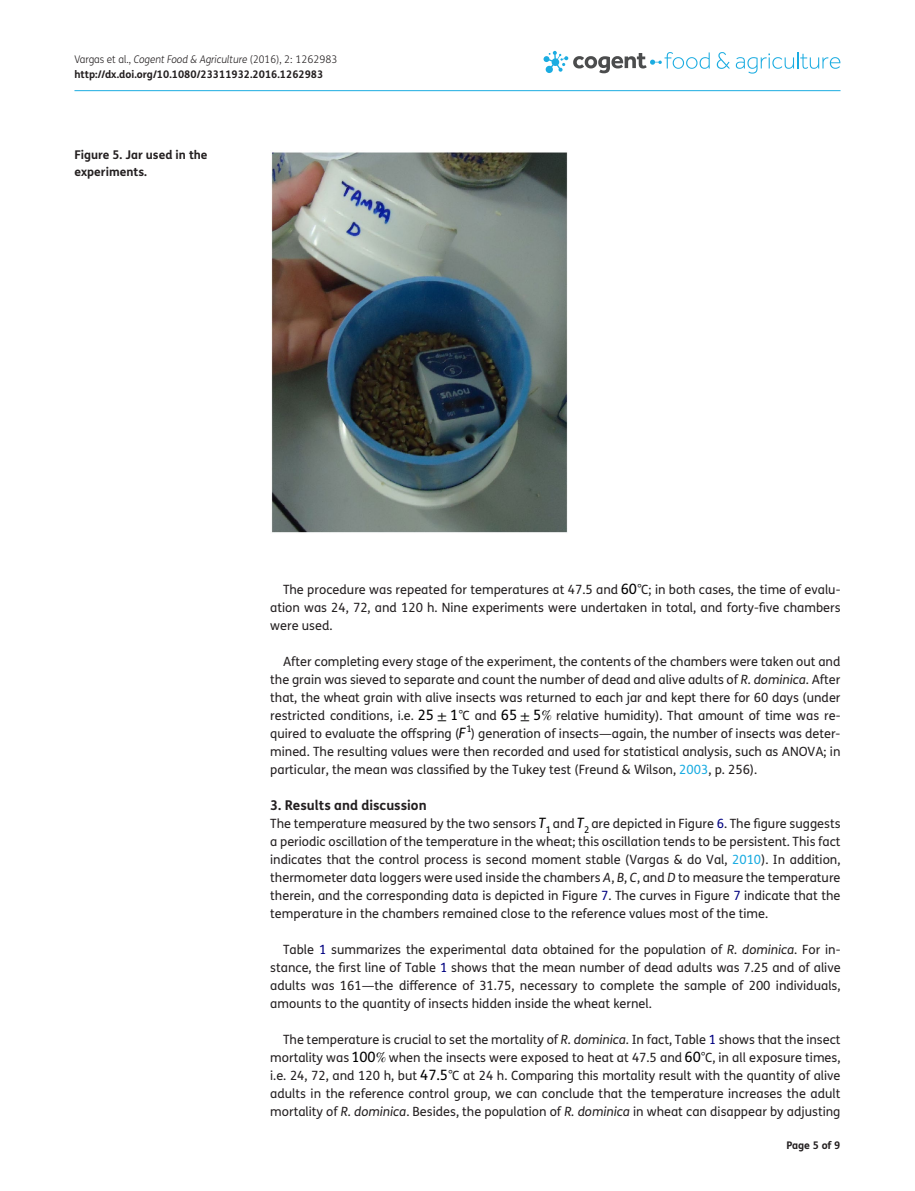
<style>
.page{position:relative;width:915px;height:1191px;background:#fff}
.page>*{position:absolute;margin:0;border:0;box-sizing:border-box;transform-origin:0 0}
.t1{font:700 13.5px "FS Me Pro";color:#231f20}
.t2{font:12.75px/18px "FS Me Pro";color:#231f20}
.t3{font:700 12px/16.5px "FS Me Pro";color:#231f20}
.t4{font:700 10.5px/15px "FS Me Pro";color:#231f20}
.t5{font:9.3px "STIX Math Script";color:#000}
.t6{font:9.3px "FS Me Pro";color:#000}
.s1{font-weight:300}
.s2{font-weight:300;font-style:italic}
.s3{font-style:italic}
.s4{font-size:14.25px;color:#000}
.s5{font-family:"STIX Math";font-size:14.25px;color:#000}
.s6{font-style:italic;font-size:14.25px;color:#000}
.s7{color:#1bace1}
.s8{color:#000080}
</style>
<div class="page">
<hr style="left:74px;top:90px;width:766px;height:1px;background:#1bace1">
<svg style="left:543px;top:51px;width:166px;height:22px"></svg>
<svg style="left:716px;top:52px;width:13px;height:17px"></svg>
<svg style="left:735px;top:52px;width:105px;height:22px"></svg>
<img style="left:271px;top:152px;width:296px;height:381px">
<p class="t4" style="left:74px;top:51px;width:264px"><span class="s1">Vargas et al.,</span> <span class="s2">Cogent Food &amp; Agriculture</span> <span class="s1">(2016), 2: 1262983 </span>http://dx.doi.org/10.1080/23311932.2016.1262983</p>
<p class="t3" style="left:74px;top:146px;width:135px">Figure 5. Jar used in the experiments.</p>
<p class="t5" style="left:636px;top:579px;width:6px">◦</p>
<p class="t2" style="left:270px;top:598px;width:571px">ation was 24, 72, and 120 h. Nine experiments were undertaken in total, and forty-five chambers were used.</p>
<p class="t2" style="left:270px;top:652px;width:571px;text-align:justify;text-indent:13px">After completing every stage of the experiment, the contents of the chambers were taken out and the grain was sieved to separate and count the number of dead and alive adults of <span class="s3">R. dominica</span>. After that, the wheat grain with alive insects was returned to each jar and kept there for 60 days (under restricted conditions, i.e. <span class="s4">25</span> <span class="s5">±</span> <span class="s4">1</span> C and <span class="s4">65</span> <span class="s5">±</span> <span class="s4">5</span><span class="s5">%</span> relative humidity). That amount of time was re-</p>
<p class="t2" style="left:283px;top:580px;width:559px">The procedure was repeated for temperatures at 47.5 and <span class="s4">60</span> C; in both cases, the time of evalu-</p>
<p class="t5" style="left:458px;top:705px;width:6px">◦</p>
<p class="t2" style="left:270px;top:724px;width:571px">quired to evaluate the offspring (<span class="s6">F</span> ) generation of insects—again, the number of insects was deter-</p>
<p class="t6" style="left:466px;top:723px;width:7px">1</p>
<p class="t2" style="left:270px;top:742px;width:571px">mined. The resulting values were then recorded and used for statistical analysis, such as ANOVA; in particular, the mean was classified by the Tukey test (Freund &amp; Wilson, <span class="s7">2003</span>, p. 256).</p>
<p class="t1" style="left:270px;top:795px;width:158px">3. Results and discussion</p>
<p class="t2" style="left:270px;top:814px;width:571px;text-align:justify">The temperature measured by the two sensors <span class="s6">T</span><sub>1</sub> and <span class="s6">T</span><sub>2</sub> are depicted in Figure <span class="s8">6</span>. The figure suggests a periodic oscillation of the temperature in the wheat; this oscillation tends to be persistent. This fact indicates that the control process is second moment stable (Vargas &amp; do Val, <span class="s7">2010</span>). In addition, thermometer data loggers were used inside the chambers <span class="s3">A</span>, <span class="s3">B</span>, <span class="s3">C</span>, and <span class="s3">D</span> to measure the temperature therein, and the corresponding data is depicted in Figure <span class="s8">7</span>. The curves in Figure <span class="s8">7</span> indicate that the temperature in the chambers remained close to the reference values most of the time.</p>
<p class="t2" style="left:270px;top:940px;width:571px;text-align:justify;text-indent:13px">Table <span class="s8">1</span> summarizes the experimental data obtained for the population of <span class="s3">R. dominica</span>. For in&shy;stance, the first line of Table <span class="s8">1</span> shows that the mean number of dead adults was 7.25 and of alive adults was 161—the difference of 31.75, necessary to complete the sample of 200 individuals, amounts to the quantity of insects hidden inside the wheat kernel.</p>
<p class="t2" style="left:270px;top:1030px;width:571px;text-align:right">The temperature is crucial to set the mortality of <span class="s3">R. dominica</span>. In fact, Table <span class="s8">1</span> shows that the insect mortality was <span class="s4">100</span><span class="s5">%</span> when the insects were exposed to heat at 47.5 and <span class="s4">60</span> C, in all exposure times,</p>
<p class="t5" style="left:700px;top:1047px;width:6px">◦</p>
<p class="t2" style="left:270px;top:1066px;width:571px">i.e. 24, 72, and 120 h, but <span class="s4">47.5</span> C at 24 h. Comparing this mortality result with the quantity of alive</p>
<p class="t5" style="left:448px;top:1065px;width:6px">◦</p>
<p class="t2" style="left:270px;top:1084px;width:571px">adults in the reference control group, we can conclude that the temperature increases the adult mortality of <span class="s3">R. dominica</span>. Besides, the population of <span class="s3">R. dominica</span> in wheat can disappear by adjusting</p>
<p class="t4" style="left:786px;top:1137px;width:56px">Page 5 of 9</p>
</div>
